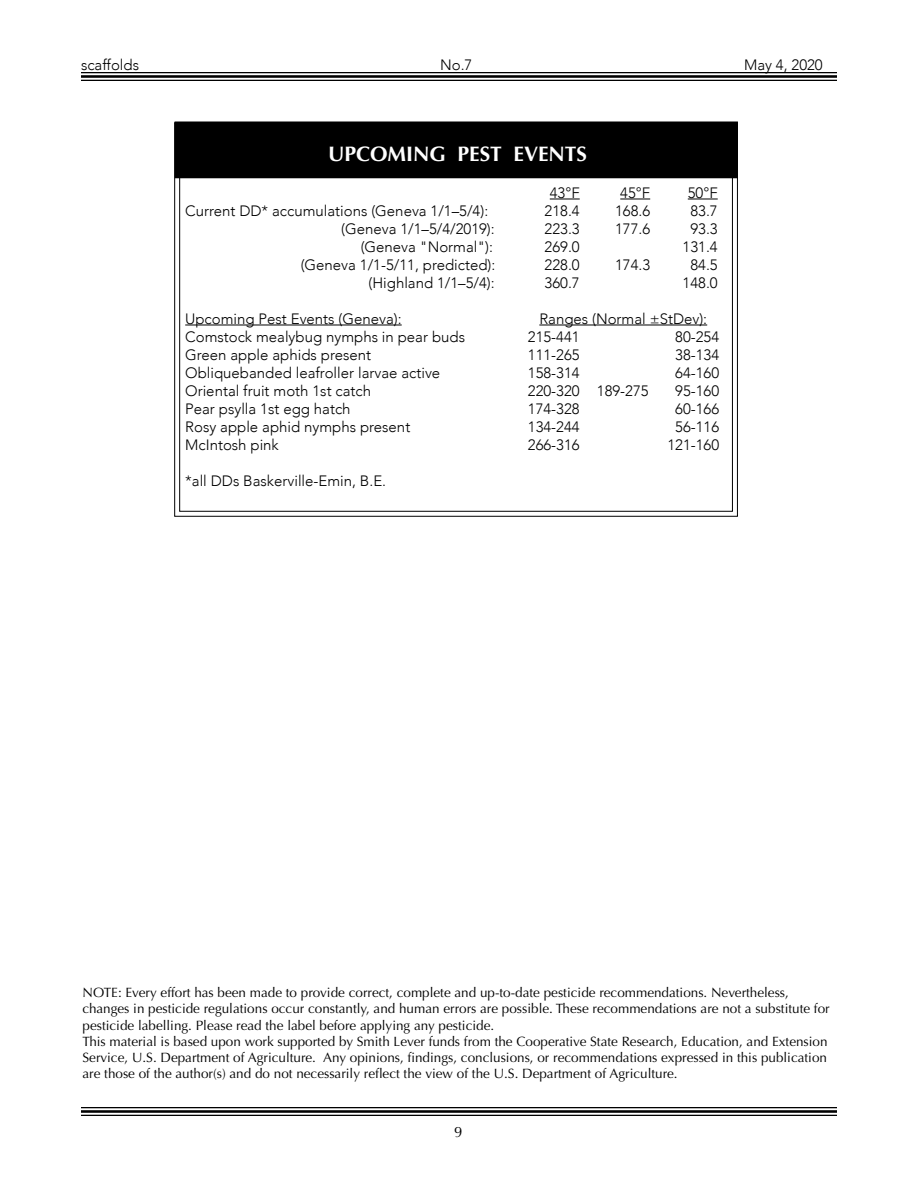
<style>
.page{position:relative;width:918px;height:1188px;background:#fff}
.page>*{position:absolute;margin:0;border:0;box-sizing:border-box;transform-origin:0 0}
.t1{font:700 21px "Optima";color:#fff}
.t2{font:300 15px "Avenir";color:#000}
.t3{font:15px "Optima";color:#000}
.t4{font:13.5px/16.2px "Optima";color:#000}
</style>
<div class="page">
<hr style="left:81px;top:72px;width:756px;height:1px;background:#000">
<hr style="left:81px;top:75px;width:756px;height:3px;background:#000">
<hr style="left:81px;top:80px;width:756px;height:1px;background:#000">
<hr style="left:81px;top:1107px;width:756px;height:1px;background:#000">
<hr style="left:81px;top:1110px;width:756px;height:3px;background:#000">
<hr style="left:81px;top:1115px;width:756px;height:1px;background:#000">
<svg style="left:174px;top:122px;width:564px;height:395px"></svg>
<div style="left:176px;top:123px;width:560px;height:54px;background:#000"></div>
<div style="left:175px;top:122px;width:563px;height:56px;border:3px solid #000"></div>
<hr style="left:550px;top:199px;width:30px;height:1px;background:#000">
<hr style="left:620px;top:199px;width:30px;height:1px;background:#000">
<hr style="left:688px;top:199px;width:30px;height:1px;background:#000">
<hr style="left:185px;top:325px;width:217px;height:1px;background:#000">
<hr style="left:539px;top:325px;width:168px;height:1px;background:#000">
<p class="t2" style="left:81px;top:56px;width:60px">scaffolds</p>
<p class="t2" style="left:440px;top:56px;width:34px">No.7</p>
<p class="t2" style="left:744px;top:56px;width:80px">May 4, 2020</p>
<h1 class="t1" style="left:328px;top:141px;width:261px">UPCOMING PEST EVENTS</h1>
<p class="t2" style="left:550px;top:184px;width:31px">43°F</p>
<p class="t2" style="left:620px;top:184px;width:31px">45°F</p>
<p class="t2" style="left:688px;top:184px;width:31px">50°F</p>
<p class="t2" style="left:185px;top:202px;width:305px">Current DD* accumulations (Geneva 1/1–5/4):</p>
<p class="t2" style="left:545px;top:202px;width:37px">218.4</p>
<p class="t2" style="left:615px;top:202px;width:37px">168.6</p>
<p class="t2" style="left:690px;top:202px;width:29px">83.7</p>
<p class="t2" style="left:341px;top:220px;width:155px">(Geneva 1/1–5/4/2019):</p>
<p class="t2" style="left:545px;top:220px;width:37px">223.3</p>
<p class="t2" style="left:615px;top:220px;width:37px">177.6</p>
<p class="t2" style="left:690px;top:220px;width:29px">93.3</p>
<p class="t2" style="left:361px;top:238px;width:134px">(Geneva "Normal"):</p>
<p class="t2" style="left:545px;top:238px;width:37px">269.0</p>
<p class="t2" style="left:683px;top:238px;width:37px">131.4</p>
<p class="t2" style="left:301px;top:256px;width:196px">(Geneva 1/1-5/11, predicted):</p>
<p class="t2" style="left:545px;top:256px;width:37px">228.0</p>
<p class="t2" style="left:615px;top:256px;width:37px">174.3</p>
<p class="t2" style="left:690px;top:256px;width:29px">84.5</p>
<p class="t2" style="left:369px;top:274px;width:128px">(Highland 1/1–5/4):</p>
<p class="t2" style="left:545px;top:274px;width:37px">360.7</p>
<p class="t2" style="left:683px;top:274px;width:37px">148.0</p>
<p class="t2" style="left:185px;top:310px;width:218px">Upcoming Pest Events (Geneva):</p>
<p class="t2" style="left:539px;top:310px;width:169px">Ranges (Normal ±StDev):</p>
<p class="t2" style="left:185px;top:328px;width:281px">Comstock mealybug nymphs in pear buds</p>
<p class="t2" style="left:528px;top:328px;width:53px">215-441</p>
<p class="t2" style="left:675px;top:328px;width:45px">80-254</p>
<p class="t2" style="left:185px;top:346px;width:187px">Green apple aphids present</p>
<p class="t2" style="left:528px;top:346px;width:53px">111-265</p>
<p class="t2" style="left:675px;top:346px;width:45px">38-134</p>
<p class="t2" style="left:185px;top:364px;width:257px">Obliquebanded leafroller larvae active</p>
<p class="t2" style="left:528px;top:364px;width:53px">158-314</p>
<p class="t2" style="left:675px;top:364px;width:45px">64-160</p>
<p class="t2" style="left:185px;top:382px;width:187px">Oriental fruit moth 1st catch</p>
<p class="t2" style="left:528px;top:382px;width:122px">220-320 189-275</p>
<p class="t2" style="left:675px;top:382px;width:45px">95-160</p>
<p class="t2" style="left:185px;top:400px;width:167px">Pear psylla 1st egg hatch</p>
<p class="t2" style="left:528px;top:400px;width:53px">174-328</p>
<p class="t2" style="left:675px;top:400px;width:45px">60-166</p>
<p class="t2" style="left:185px;top:418px;width:227px">Rosy apple aphid nymphs present</p>
<p class="t2" style="left:528px;top:418px;width:53px">134-244</p>
<p class="t2" style="left:675px;top:418px;width:45px">56-116</p>
<p class="t2" style="left:185px;top:436px;width:95px">McIntosh pink</p>
<p class="t2" style="left:528px;top:436px;width:53px">266-316</p>
<p class="t2" style="left:667px;top:436px;width:53px">121-160</p>
<p class="t2" style="left:185px;top:472px;width:202px">*all DDs Baskerville-Emin, B.E.</p>
<p class="t4" style="left:82px;top:985px;width:749px">NOTE: Every effort has been made to provide correct, complete and up-to-date pesticide recommendations. Nevertheless, changes in pesticide regulations occur constantly, and human errors are possible. These recommendations are not a substitute for pesticide labelling. Please read the label before applying any pesticide.<br>This material is based upon work supported by Smith Lever funds from the Cooperative State Research, Education, and Extension Service, U.S. Department of Agriculture. Any opinions, findings, conclusions, or recommendations expressed in this publication are those of the author(s) and do not necessarily reflect the view of the U.S. Department of Agriculture.</p>
<p class="t3" style="left:454px;top:1123px;width:10px">9</p>
</div>
